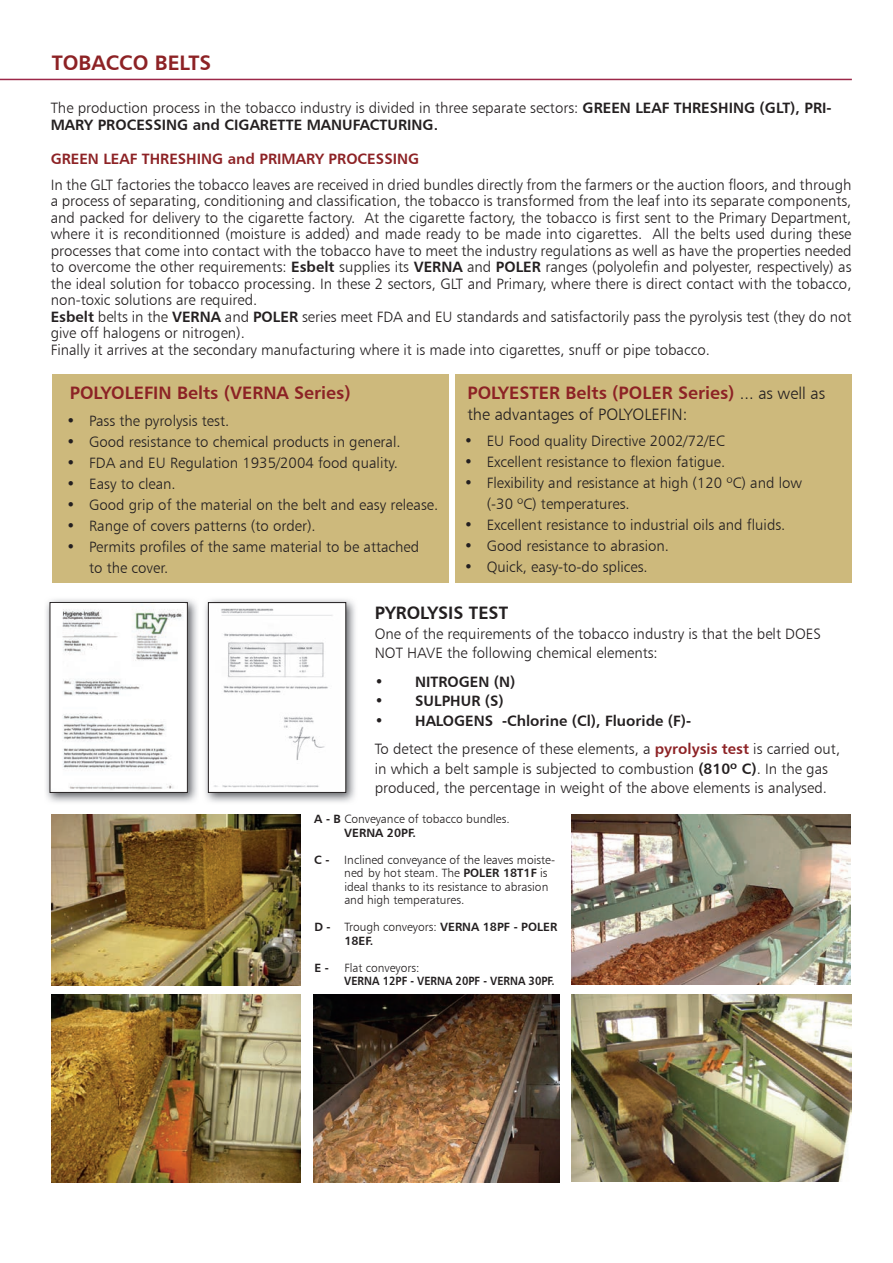
<style>
.page{position:relative;width:893px;height:1263px;background:#fff}
.page>*{position:absolute;margin:0;border:0;box-sizing:border-box;transform-origin:0 0}
.t1{font:21px "Humanist 777 BT Bold B";color:#8d2225}
.t2{font:18px "Humanist 777 BT Bold B";color:#8d2225}
.t3{font:18px "Humanist 777 BT Bold B";color:#8c2225}
.t4{font:18px "Humanist 777 BT Bold B";color:#231f20}
.t5{font:16.5px "Humanist 777 BT Light B";color:#231f20}
.t6{font:15px/16.5px "Humanist 777 BT Light B";color:#231f20}
.t7{font:15px "Humanist 777 BT Bold B";color:#231f20}
.t8{font:15px "Humanist 777 BT Bold B";color:#8d2225}
.t9{font:12px/13.5px "Humanist 777 BT Light B";color:#231f20}
.t10{font:12px/13.5px "Humanist 777 BT Bold B";color:#231f20}
.t11{font:12px "Humanist 777 BT Bold B";color:#231f20;scale:.9 1}
.s1{font-family:"Humanist 777 BT Bold B"}
.s2{font-family:"Humanist 777 BT Light B";font-size:16.5px;color:#231f20}
.s3{font-family:"Humanist 777 BT Light B"}
.s4{font-family:"Humanist 777 BT Bold B";color:#8d2225}
</style>
<div class="page">
<div style="left:455px;top:375px;width:396px;height:208px;background:#cdb97c"></div>
<div style="left:52px;top:375px;width:397px;height:208px;background:#cdb97c"></div>
<hr style="left:0;top:79px;width:852px;height:1px;background:#9c2848">
<img style="left:205px;top:599px;width:150px;height:203px">
<div style="left:208px;top:603px;width:138px;height:189px;background:#fff"></div>
<div style="left:208px;top:602px;width:138px;height:191px;border:1px solid #231f20"></div>
<img style="left:46px;top:599px;width:151px;height:203px">
<div style="left:50px;top:602px;width:138px;height:191px;border:1px solid #231f20"></div>
<img style="left:51px;top:604px;width:134px;height:187px">
<img style="left:214px;top:608px;width:119px;height:180px">
<img style="left:51px;top:814px;width:250px;height:171px">
<img style="left:51px;top:995px;width:250px;height:187px">
<img style="left:572px;top:814px;width:279px;height:171px">
<img style="left:572px;top:995px;width:280px;height:187px">
<img style="left:313px;top:995px;width:247px;height:187px">
<h1 class="t1" style="left:52px;top:49px;width:161px">TOBACCO BELTS</h1>
<p class="t6" style="left:51px;top:99px;width:782px">The production process in the tobacco industry is divided in three separate sectors: <span class="s1">GREEN LEAF THRESHING (GLT), PRI-</span></p>
<p class="t7" style="left:51px;top:115px;width:389px">MARY PROCESSING and CIGARETTE MANUFACTURING.</p>
<p class="t8" style="left:51px;top:149px;width:370px">GREEN LEAF THRESHING and PRIMARY PROCESSING</p>
<p class="t6" style="left:51px;top:176px;width:802px">In the GLT factories the tobacco leaves are received in dried bundles directly from the farmers or the auction floors, and through a process of separating, conditioning and classification, the tobacco is transformed from the leaf into its separate components, and packed for delivery to the cigarette factory. At the cigarette factory, the tobacco is first sent to the Primary Department, where it is reconditionned (moisture is added) and made ready to be made into cigarettes. All the belts used during these processes that come into contact with the tobacco have to meet the industry regulations as well as have the properties needed to overcome the other requirements: <span class="s1">Esbelt</span> supplies its <span class="s1">VERNA</span> and <span class="s1">POLER</span> ranges (polyolefin and polyester, respectively) as the ideal solution for tobacco processing. In these 2 sectors, GLT and Primary, where there is direct contact with the tobacco, non-toxic solutions are required.<br><span class="s1">Esbelt</span> belts in the <span class="s1">VERNA</span> and <span class="s1">POLER</span> series meet FDA and EU standards and satisfactorily pass the pyrolysis test (they do not give off halogens or nitrogen).<br>Finally it arrives at the secondary manufacturing where it is made into cigarettes, snuff or pipe tobacco.</p>
<p class="t3" style="left:70px;top:381px;width:282px">POLYOLEFIN Belts (VERNA Series)</p>
<p class="t6" style="left:67px;top:413px;width:164px">• Pass the pyrolysis test.</p>
<p class="t6" style="left:67px;top:434px;width:336px">• Good resistance to chemical products in general.</p>
<p class="t6" style="left:67px;top:455px;width:333px">• FDA and EU Regulation 1935/2004 food quality.</p>
<p class="t6" style="left:67px;top:476px;width:111px">• Easy to clean.</p>
<p class="t6" style="left:67px;top:497px;width:373px">• Good grip of the material on the belt and easy release.</p>
<p class="t6" style="left:67px;top:518px;width:251px">• Range of covers patterns (to order).</p>
<p class="t6" style="left:89px;top:536px;width:332px;line-height:21px;text-indent:-22px">• Permits profiles of the same material to be attached to the cover.</p>
<p class="t2" style="left:467px;top:381px;width:359px">POLYESTER Belts (POLER Series) <span class="s2">... as well as</span></p>
<p class="t5" style="left:467px;top:404px;width:221px">the advantages of POLYOLEFIN:</p>
<p class="t6" style="left:464px;top:432px;width:262px">• EU Food quality Directive 2002/72/EC</p>
<p class="t6" style="left:464px;top:453px;width:263px">• Excellent resistance to flexion fatigue.</p>
<p class="t6" style="left:487px;top:472px;width:317px;line-height:21px;text-indent:-22px">• Flexibility and resistance at high (120 ºC) and low (-30 ºC) temperatures.</p>
<p class="t6" style="left:464px;top:516px;width:323px">• Excellent resistance to industrial oils and fluids.</p>
<p class="t6" style="left:464px;top:537px;width:206px">• Good resistance to abrasion.</p>
<p class="t6" style="left:464px;top:558px;width:185px">• Quick, easy-to-do splices.</p>
<p class="t4" style="left:375px;top:602px;width:135px">PYROLYSIS TEST</p>
<p class="t6" style="left:375px;top:624px;width:448px;line-height:19.5px">One of the requirements of the tobacco industry is that the belt DOES<br>NOT HAVE the following chemical elements:</p>
<p class="t7" style="left:375px;top:672px;width:142px"><span class="s3">•</span> NITROGEN (N)</p>
<p class="t7" style="left:375px;top:692px;width:131px">• SULPHUR (S)</p>
<p class="t7" style="left:375px;top:711px;width:318px">• HALOGENS -Chlorine (Cl), Fluoride (F)-</p>
<p class="t6" style="left:375px;top:739px;width:467px;line-height:19.5px">To detect the presence of these elements, a <span class="s4">pyrolysis test</span> is carried out, in which a belt sample is subjected to combustion <span class="s1">(810º C)</span>. In the gas produced, the percentage in weight of the above elements is analysed.</p>
<p class="t9" style="left:314px;top:812px;width:197px"><span class="s1">A - B</span> Conveyance of tobacco bundles.</p>
<p class="t10" style="left:344px;top:825px;width:73px">VERNA 20PF.</p>
<p class="t9" style="left:344px;top:852px;width:212px;text-indent:-30px"><span class="s1">C -</span> Inclined conveyance of the leaves moiste&shy;ned by hot steam. The <span class="s1">POLER 18T1F</span> is ideal thanks to its resistance to abrasion and high temperatures.</p>
<p class="t10" style="left:344px;top:920px;width:215px;text-indent:-30px">D - <span class="s3">Trough conveyors:</span> VERNA 18PF - POLER<br>18EF.</p>
<p class="t10" style="left:314px;top:960px;width:16px">E -</p>
<p class="t9" style="left:344px;top:960px;width:77px">Flat conveyors:</p>
<p class="t11" style="left:344px;top:973px;width:235px">VERNA 12PF - VERNA 20PF - VERNA 30PF.</p>
</div>
